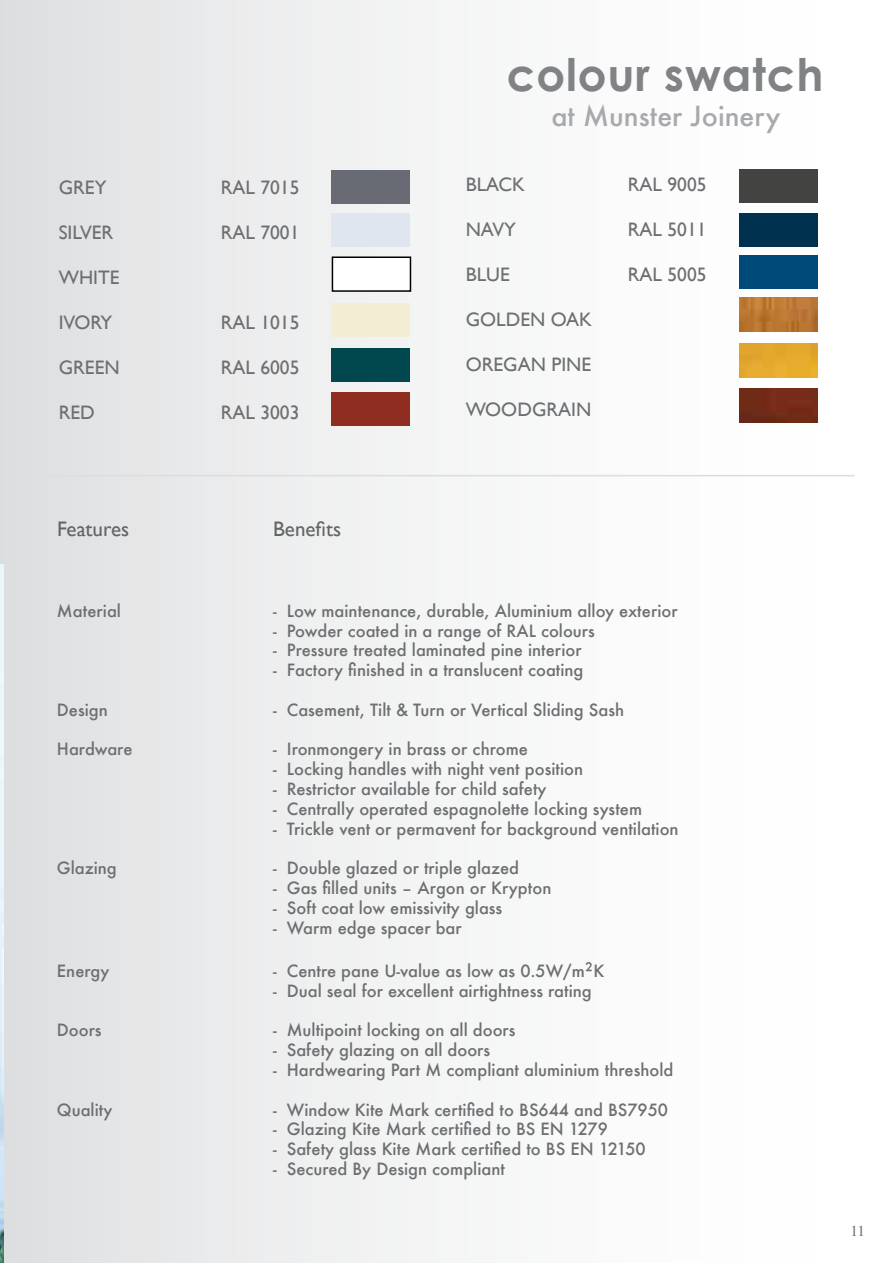
<style>
.page{position:relative;width:893px;height:1263px;background:#fff}
.page>*{position:absolute;margin:0;border:0;box-sizing:border-box;transform-origin:0 0}
.t1{font:700 45px "Century Gothic";letter-spacing:.02em;color:#808285}
.t2{font:500 27px "Futura";color:#a7a9ac}
.t3{font:21px "Gill Sans";color:#636466}
.t4{font:19.5px "Gill Sans";color:#6d6e71}
.t5{font:500 16.5px "Futura";color:#6d6e71}
.t6{font:15px "Times";color:#6d6e71}
.s1{font-size:19.5px}
</style>
<div class="page">
<div style="left:0;top:0;width:893px;height:1263px;background:linear-gradient(to right,#e1e2e3,#fff)"></div>
<img style="left:0;top:565px;width:3px;height:698px">
<hr style="left:47px;top:475px;width:808px;height:1px;background:#dcddde">
<div style="left:332px;top:170px;width:78px;height:33px;background:#686b74"></div>
<div style="left:332px;top:213px;width:78px;height:34px;background:#dfe6ef"></div>
<div style="left:332px;top:257px;width:78px;height:34px;background:#fff"></div>
<div style="left:332px;top:256px;width:79px;height:36px;border:2px solid #000"></div>
<div style="left:332px;top:303px;width:78px;height:34px;background:#f3edd3"></div>
<div style="left:332px;top:348px;width:78px;height:34px;background:#00474e"></div>
<div style="left:332px;top:392px;width:78px;height:34px;background:#902d21"></div>
<div style="left:740px;top:169px;width:78px;height:34px;background:#434341"></div>
<div style="left:740px;top:213px;width:78px;height:34px;background:#003250"></div>
<img style="left:740px;top:297px;width:78px;height:34px">
<div style="left:740px;top:343px;width:78px;height:34px;background:#e4a82d"></div>
<img style="left:740px;top:389px;width:78px;height:34px">
<div style="left:740px;top:255px;width:78px;height:34px;background:#004a79"></div>
<p class="t4" style="left:59px;top:176px;width:81px">GREY R</p>
<p class="t4" style="left:232px;top:176px;width:68px">AL 7015</p>
<p class="t4" style="left:59px;top:221px;width:77px">SILVERR</p>
<p class="t4" style="left:232px;top:221px;width:68px">AL 7001</p>
<p class="t4" style="left:59px;top:266px;width:62px">WHITE</p>
<p class="t4" style="left:59px;top:311px;width:85px">IVORY R</p>
<p class="t4" style="left:232px;top:311px;width:68px">AL 1015</p>
<p class="t4" style="left:59px;top:356px;width:62px">GREEN</p>
<p class="t4" style="left:194px;top:356px;width:107px">RAL 6005</p>
<p class="t4" style="left:59px;top:401px;width:38px">RED</p>
<p class="t4" style="left:194px;top:401px;width:107px">RAL 3003</p>
<h1 class="t1" style="left:507px;top:47px;width:318px">colour swatch</h1>
<h2 class="t2" style="left:551px;top:97px;width:231px">at Munster Joinery</h2>
<p class="t4" style="left:466px;top:173px;width:61px">BLACK</p>
<p class="t4" style="left:601px;top:173px;width:107px">RAL 9005</p>
<p class="t4" style="left:466px;top:218px;width:52px">NAVY</p>
<p class="t4" style="left:601px;top:218px;width:107px">RAL 5011</p>
<p class="t4" style="left:466px;top:263px;width:78px">BLUE R</p>
<p class="t4" style="left:639px;top:263px;width:68px">AL 5005</p>
<p class="t4" style="left:466px;top:308px;width:128px">GOLDEN OAK</p>
<p class="t4" style="left:466px;top:353px;width:127px">OREGAN PINE</p>
<p class="t4" style="left:466px;top:398px;width:127px">WOODGRAIN</p>
<p class="t3" style="left:57px;top:517px;width:74px">Features</p>
<p class="t3" style="left:273px;top:517px;width:70px">Benefits</p>
<p class="t5" style="left:57px;top:599px;width:66px">Material</p>
<p class="t5" style="left:273px;top:599px;width:406px">- Low maintenance, durable, Aluminium alloy exterior</p>
<p class="t5" style="left:273px;top:619px;width:323px">- Powder coated in a range of RAL colours</p>
<p class="t5" style="left:273px;top:639px;width:310px">- Pressure treated laminated pine interior</p>
<p class="t5" style="left:273px;top:659px;width:312px">- Factory finished in a translucent coating</p>
<p class="t5" style="left:57px;top:698px;width:52px">Design</p>
<p class="t5" style="left:273px;top:698px;width:353px">- Casement, Tilt &amp; Turn or Vertical Sliding Sash</p>
<p class="t5" style="left:57px;top:738px;width:77px">Hardware</p>
<p class="t5" style="left:273px;top:738px;width:256px">- Ironmongery in brass or chrome</p>
<p class="t5" style="left:273px;top:758px;width:312px">- Locking handles with night vent position</p>
<p class="t5" style="left:273px;top:778px;width:275px">- Restrictor available for child safety</p>
<p class="t5" style="left:273px;top:797px;width:371px">- Centrally operated espagnolette locking system</p>
<p class="t5" style="left:273px;top:817px;width:407px">- Trickle vent or permavent for background ventilation</p>
<p class="t5" style="left:57px;top:857px;width:61px">Glazing</p>
<p class="t5" style="left:273px;top:857px;width:248px">- Double glazed or triple glazed</p>
<p class="t5" style="left:273px;top:877px;width:280px">- Gas filled units – Argon or Krypton</p>
<p class="t5" style="left:273px;top:896px;width:231px">- Soft coat low emissivity glass</p>
<p class="t5" style="left:273px;top:916px;width:190px">- Warm edge spacer bar</p>
<p class="t5" style="left:57px;top:959px;width:54px">Energy</p>
<p class="t5" style="left:273px;top:959px;width:333px">- Centre pane U-value as low as 0.5W/m<span class="s1">²</span>K</p>
<p class="t5" style="left:273px;top:979px;width:320px">- Dual seal for excellent airtightness rating</p>
<p class="t5" style="left:57px;top:1019px;width:46px">Doors</p>
<p class="t5" style="left:273px;top:1019px;width:244px">- Multipoint locking on all doors</p>
<p class="t5" style="left:273px;top:1039px;width:219px">- Safety glazing on all doors</p>
<p class="t5" style="left:273px;top:1058px;width:402px">- Hardwearing Part M compliant aluminium threshold</p>
<p class="t5" style="left:57px;top:1098px;width:57px">Quality</p>
<p class="t5" style="left:273px;top:1098px;width:397px">- Window Kite Mark certified to BS644 and BS7950</p>
<p class="t5" style="left:273px;top:1118px;width:336px">- Glazing Kite Mark certified to BS EN 1279</p>
<p class="t5" style="left:273px;top:1138px;width:374px">- Safety glass Kite Mark certified to BS EN 12150</p>
<p class="t5" style="left:273px;top:1157px;width:233px">- Secured By Design compliant</p>
<p class="t6" style="left:850px;top:1217px;width:16px">11</p>
</div>
